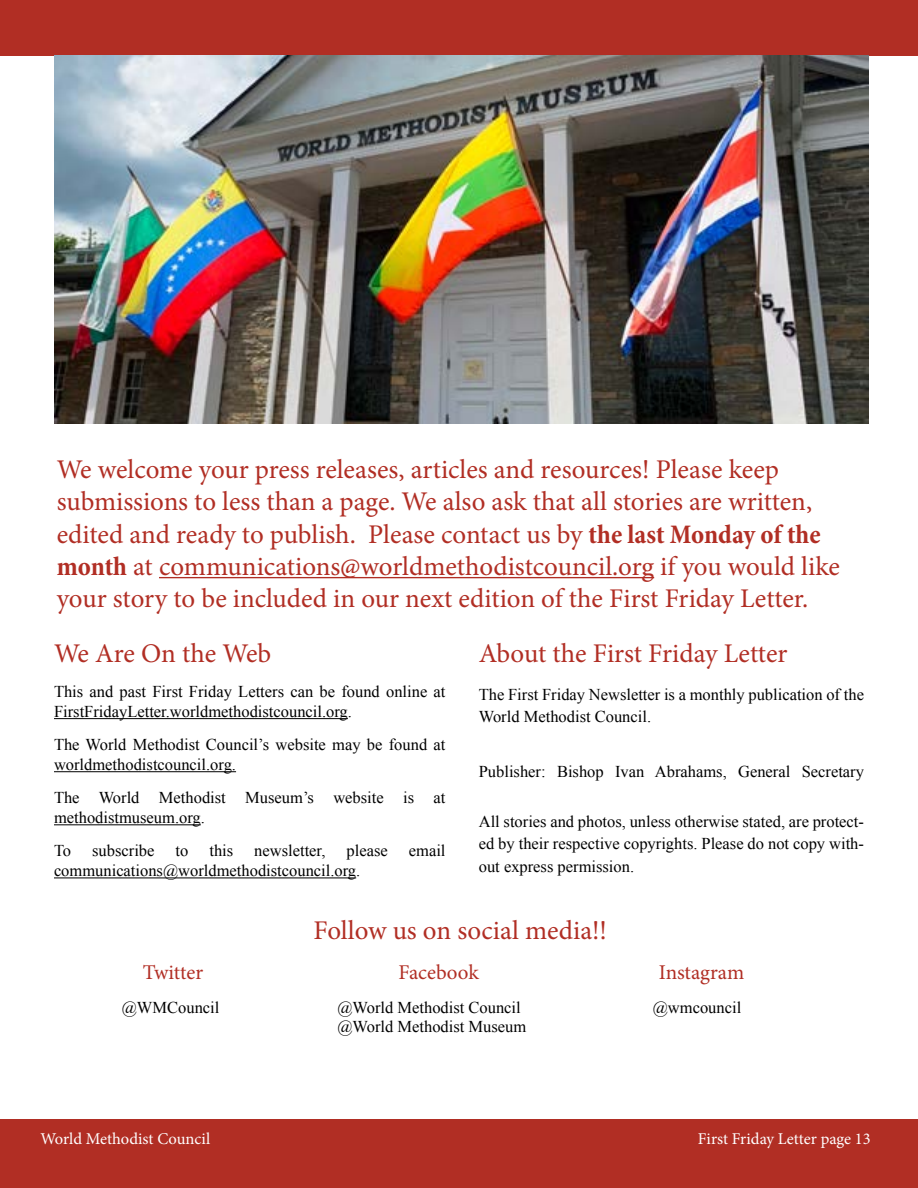
<style>
.page{position:relative;width:918px;height:1188px;background:#fff}
.page>*{position:absolute;margin:0;border:0;box-sizing:border-box;transform-origin:0 0}
.t1{font:27px/32.4px "Minion Pro";letter-spacing:-.005em;color:#b12e24}
.t2{font:21px "Minion Pro";letter-spacing:-.005em;color:#b12e24}
.t3{font:16.5px/22.5px "Times New Roman";color:#000}
.t4{font:16.5px "Minion Pro";color:#fff}
.s1{font-weight:700;font-stretch:condensed}
</style>
<div class="page">
<div style="left:0;top:1119px;width:918px;height:69px;background:#b12e24"></div>
<div style="left:0;top:0;width:918px;height:55px;background:#b12e24"></div>
<hr style="left:159px;top:577px;width:495px;height:1px;background:#b12e24">
<hr style="left:54px;top:718px;width:294px;height:1px;background:#000">
<hr style="left:54px;top:771px;width:182px;height:1px;background:#000">
<hr style="left:54px;top:824px;width:147px;height:1px;background:#000">
<hr style="left:54px;top:878px;width:302px;height:1px;background:#000">
<img style="left:54px;top:55px;width:814px;height:368px">
<p class="t1" style="left:57px;top:453px;width:785px">We welcome your press releases, articles and resources! Please keep submissions to less than a page. We also ask that all stories are written, edited and ready to publish. Please contact us by <span class="s1">the last Monday of the month</span> at communications@worldmethodistcouncil.org if you would like your story to be included in our next edition of the First Friday Letter.</p>
<h1 class="t1" style="left:479px;top:638px;width:310px">About the First Friday Letter</h1>
<p class="t3" style="left:479px;top:683px;width:387px">The First Friday Newsletter is a monthly publication of the<br>World Methodist Council.</p>
<h1 class="t1" style="left:54px;top:638px;width:219px">We Are On the Web</h1>
<p class="t3" style="left:54px;top:681px;width:393px;line-height:19.8px">This and past First Friday Letters can be found online at<br>FirstFridayLetter.worldmethodistcouncil.org.</p>
<p class="t3" style="left:54px;top:734px;width:393px;line-height:19.8px">The World Methodist Council’s website may be found at worldmethodistcouncil.org.</p>
<p class="t3" style="left:54px;top:788px;width:393px;line-height:19.8px">The World Methodist Museum’s website is at methodistmuseum.org.</p>
<p class="t3" style="left:54px;top:839px;width:19px">To</p>
<p class="t3" style="left:92px;top:839px;width:64px">subscribe</p>
<p class="t3" style="left:176px;top:839px;width:14px">to</p>
<p class="t3" style="left:209px;top:839px;width:25px">this</p>
<p class="t3" style="left:254px;top:839px;width:73px">newsletter,</p>
<p class="t3" style="left:347px;top:839px;width:43px">please</p>
<p class="t3" style="left:409px;top:839px;width:38px">email</p>
<p class="t3" style="left:54px;top:859px;width:308px">communications@worldmethodistcouncil.org.</p>
<p class="t3" style="left:479px;top:760px;width:387px">Publisher: Bishop Ivan Abrahams, General Secretary</p>
<p class="t3" style="left:479px;top:810px;width:387px;text-align:justify">All stories and photos, unless otherwise stated, are protect&shy;ed by their respective copyrights. Please do not copy with&shy;out express permission.</p>
<h1 class="t1" style="left:314px;top:915px;width:295px">Follow us on social media!!</h1>
<p class="t2" style="left:143px;top:958px;width:62px">Twitter</p>
<p class="t2" style="left:398px;top:958px;width:82px">Facebook</p>
<p class="t2" style="left:659px;top:958px;width:87px">Instagram</p>
<p class="t3" style="left:122px;top:996px;width:99px">@WMCouncil</p>
<p class="t3" style="left:337px;top:996px;width:185px">@World Methodist Council</p>
<p class="t3" style="left:653px;top:996px;width:90px">@wmcouncil</p>
<p class="t3" style="left:337px;top:1015px;width:190px">@World Methodist Museum</p>
<p class="t4" style="left:40px;top:1128px;width:171px">World Methodist Council</p>
<p class="t4" style="left:698px;top:1128px;width:174px">First Friday Letter page 13</p>
</div>
